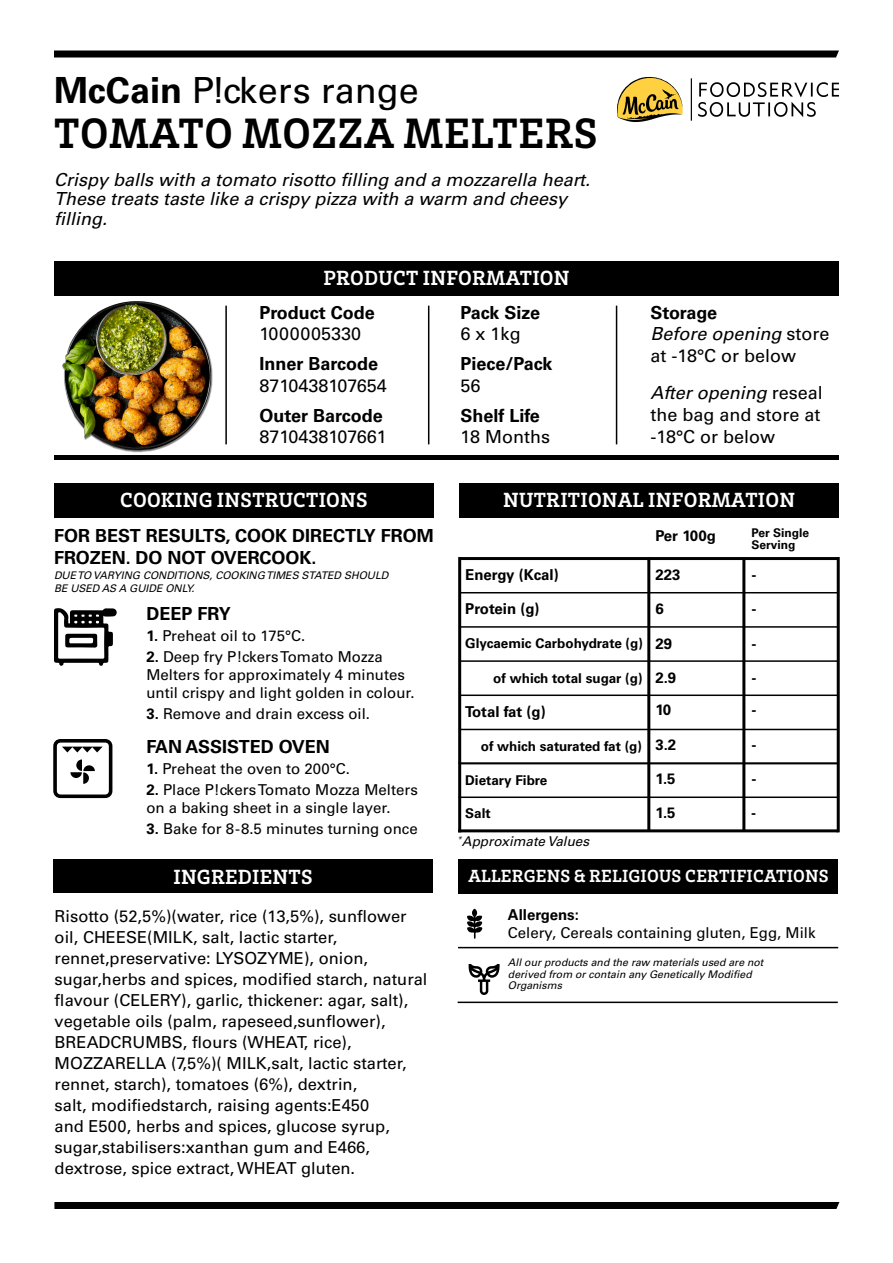
<style>
.page{position:relative;width:893px;height:1263px;background:#fff}
.page>*{position:absolute;margin:0;border:0;box-sizing:border-box;transform-origin:0 0}
.t1{font:700 43.5px "Brix Slab";letter-spacing:.015em;color:#000}
.t2{font:36px "Univers LT Std";color:#000}
.t3{font:700 21px "Brix Slab";letter-spacing:.015em;color:#fff}
.t4{font:700 18px/21.6px "Univers LT Std";color:#000}
.t5{font:18px/21.6px "Univers LT Std";color:#000}
.t6{font:italic 18px/19.5px "Univers LT Std";color:#000}
.t7{font:700 18px "Brix Slab";letter-spacing:.015em;color:#fff}
.t8{font:16.5px/21px "Univers LT Std";color:#000}
.t9{font:15px/18px "Univers LT Std";color:#000}
.t10{font:700 15px "Univers LT Std";color:#000}
.t11{font:700 13.5px "Univers LT Std";color:#000}
.t12{font:italic 13.5px "Univers LT Std";color:#000}
.t13{font:700 12px/12px "Univers LT Std";color:#000}
.t14{font:italic 10.5px/11.2px "Univers LT Std";color:#000}
.s1{font-weight:700}
.s2{font-style:italic}
</style>
<div class="page">
<hr style="left:458px;top:829px;width:380px;height:3px;background:#000">
<hr style="left:458px;top:762px;width:380px;height:2px;background:#000">
<hr style="left:428px;top:306px;width:1px;height:138px;background:#000">
<svg style="left:54px;top:50px;width:785px;height:8px"></svg>
<img style="left:617px;top:77px;width:222px;height:45px">
<div style="left:54px;top:261px;width:785px;height:35px;background:#000"></div>
<div style="left:54px;top:455px;width:785px;height:5px;background:#000"></div>
<div style="left:459px;top:483px;width:380px;height:34px;background:#000"></div>
<hr style="left:225px;top:306px;width:2px;height:138px;background:#000">
<hr style="left:616px;top:306px;width:1px;height:138px;background:#000">
<div style="left:54px;top:483px;width:380px;height:34px;background:#000"></div>
<div style="left:53px;top:859px;width:380px;height:34px;background:#000"></div>
<div style="left:54px;top:1202px;width:785px;height:7px;background:#000"></div>
<hr style="left:459px;top:557px;width:380px;height:3px;background:#000">
<hr style="left:459px;top:592px;width:380px;height:1px;background:#000">
<hr style="left:459px;top:626px;width:380px;height:2px;background:#000">
<hr style="left:459px;top:660px;width:380px;height:2px;background:#000">
<hr style="left:459px;top:694px;width:380px;height:2px;background:#000">
<hr style="left:459px;top:729px;width:380px;height:1px;background:#000">
<hr style="left:742px;top:557px;width:3px;height:274px;background:#000">
<hr style="left:837px;top:557px;width:3px;height:275px;background:#000">
<hr style="left:647px;top:557px;width:3px;height:274px;background:#000">
<hr style="left:458px;top:557px;width:3px;height:275px;background:#000">
<svg style="left:54px;top:608px;width:63px;height:58px"></svg>
<div style="left:458px;top:859px;width:380px;height:34px;background:#000"></div>
<svg style="left:467px;top:908px;width:15px;height:31px"></svg>
<hr style="left:458px;top:947px;width:380px;height:1px;background:#000">
<hr style="left:458px;top:1001px;width:380px;height:2px;background:#000">
<svg style="left:469px;top:964px;width:31px;height:31px"></svg>
<img style="left:62px;top:301px;width:151px;height:152px">
<hr style="left:458px;top:796px;width:380px;height:2px;background:#000">
<svg style="left:53px;top:739px;width:60px;height:60px"></svg>
<h2 class="t2" style="left:54px;top:69px;width:366px"><span class="s1">McCain</span> P!ckers range</h2>
<h1 class="t1" style="left:54px;top:105px;width:545px">TOMATO MOZZA MELTERS</h1>
<p class="t6" style="left:54px;top:170px;width:538px">Crispy balls with a tomato risotto filling and a mozzarella heart.<br>These treats taste like a crispy pizza with a warm and cheesy filling.</p>
<p class="t3" style="left:323px;top:264px;width:247px">PRODUCT INFORMATION</p>
<p class="t4" style="left:259px;top:302px;width:117px">Product Code</p>
<p class="t5" style="left:259px;top:323px;width:103px">1000005330</p>
<p class="t4" style="left:259px;top:353px;width:120px">Inner Barcode</p>
<p class="t5" style="left:259px;top:375px;width:129px">8710438107654</p>
<p class="t4" style="left:259px;top:405px;width:125px">Outer Barcode</p>
<p class="t5" style="left:259px;top:426px;width:129px">8710438107661</p>
<p class="t4" style="left:460px;top:302px;width:81px">Pack Size</p>
<p class="t5" style="left:460px;top:323px;width:62px">6 x 1kg</p>
<p class="t4" style="left:460px;top:353px;width:93px">Piece/Pack</p>
<p class="t5" style="left:460px;top:375px;width:22px">56</p>
<p class="t4" style="left:460px;top:405px;width:81px">Shelf Life</p>
<p class="t5" style="left:460px;top:426px;width:91px">18 Months</p>
<p class="t5" style="left:650px;top:302px;width:181px"><span class="s1">Storage<br></span><span class="s2">Before opening</span> store at -18°C or below</p>
<p class="t5" style="left:650px;top:382px;width:174px"><span class="s2">After opening</span> reseal the bag and store at -18°C or below</p>
<p class="t3" style="left:120px;top:486px;width:249px">COOKING INSTRUCTIONS</p>
<p class="t4" style="left:54px;top:525px;width:381px">FOR BEST RESULTS, COOK DIRECTLY FROM<br>FROZEN. DO NOT OVERCOOK.</p>
<p class="t14" style="left:54px;top:569px;width:336px;line-height:12.6px">DUE TO VARYING CONDITIONS, COOKING TIMES STATED SHOULD<br>BE USED AS A GUIDE ONLY.</p>
<p class="t4" style="left:146px;top:602px;width:86px">DEEP FRY</p>
<p class="t9" style="left:146px;top:626px;width:160px"><span class="s1">1.</span> Preheat oil to 175°C.</p>
<p class="t9" style="left:146px;top:647px;width:270px"><span class="s1">2.</span> Deep fry P!ckers Tomato Mozza<br>Melters for approximately 4 minutes until crispy and light golden in colour.</p>
<p class="t9" style="left:146px;top:704px;width:225px"><span class="s1">3.</span> Remove and drain excess oil.</p>
<p class="t4" style="left:146px;top:736px;width:185px">FAN ASSISTED OVEN</p>
<p class="t9" style="left:146px;top:759px;width:205px"><span class="s1">1.</span> Preheat the oven to 200°C.</p>
<p class="t9" style="left:146px;top:780px;width:273px"><span class="s1">2.</span> Place P!ckers Tomato Mozza Melters on a baking sheet in a single layer.</p>
<p class="t9" style="left:146px;top:819px;width:273px"><span class="s1">3.</span> Bake for 8-8.5 minutes turning once</p>
<p class="t3" style="left:173px;top:863px;width:140px">INGREDIENTS</p>
<p class="t8" style="left:55px;top:905px;width:374px">Risotto (52,5%)(water, rice (13,5%), sunflower oil, CHEESE(MILK, salt, lactic starter, rennet,preservative: LYSOZYME), onion, sugar,herbs and spices, modified starch, natural flavour (CELERY), garlic, thickener: agar, salt), vegetable oils (palm, rapeseed,sunflower), BREADCRUMBS, flours (WHEAT, rice), MOZZARELLA (7,5%)( MILK,salt, lactic starter, rennet, starch), tomatoes (6%), dextrin,<br>salt, modifiedstarch, raising agents:E450<br>and E500, herbs and spices, glucose syrup, sugar,stabilisers:xanthan gum and E466, dextrose, spice extract, WHEAT gluten.</p>
<p class="t3" style="left:503px;top:486px;width:293px">NUTRITIONAL INFORMATION</p>
<p class="t10" style="left:465px;top:566px;width:95px">Energy (Kcal)</p>
<p class="t10" style="left:465px;top:600px;width:76px">Protein (g)</p>
<p class="t11" style="left:465px;top:636px;width:179px">Glycaemic Carbohydrate (g)</p>
<p class="t11" style="left:493px;top:670px;width:151px">of which total sugar (g)</p>
<p class="t10" style="left:465px;top:703px;width:82px">Total fat (g)</p>
<p class="t11" style="left:481px;top:738px;width:163px">of which saturated fat (g)</p>
<p class="t10" style="left:655px;top:526px;width:62px">Per 100g</p>
<p class="t13" style="left:752px;top:527px;width:59px">Per Single<br>Serving</p>
<p class="t10" style="left:655px;top:566px;width:27px">223</p>
<p class="t10" style="left:752px;top:566px;width:6px">-</p>
<p class="t10" style="left:655px;top:600px;width:10px">6</p>
<p class="t10" style="left:752px;top:600px;width:6px">-</p>
<p class="t10" style="left:655px;top:634px;width:18px">29</p>
<p class="t10" style="left:752px;top:634px;width:6px">-</p>
<p class="t10" style="left:655px;top:669px;width:22px">2.9</p>
<p class="t10" style="left:752px;top:669px;width:6px">-</p>
<p class="t10" style="left:655px;top:701px;width:17px">10</p>
<p class="t10" style="left:752px;top:701px;width:6px">-</p>
<p class="t10" style="left:655px;top:735px;width:22px">3.2</p>
<p class="t10" style="left:752px;top:735px;width:6px">-</p>
<p class="t11" style="left:465px;top:773px;width:84px">Dietary Fibre</p>
<p class="t10" style="left:655px;top:770px;width:22px">1.5</p>
<p class="t10" style="left:752px;top:770px;width:6px">-</p>
<p class="t11" style="left:465px;top:805px;width:27px">Salt</p>
<p class="t10" style="left:655px;top:804px;width:22px">1.5</p>
<p class="t10" style="left:751px;top:804px;width:6px">-</p>
<p class="t12" style="left:458px;top:834px;width:133px"><sup>*</sup>Approximate Values</p>
<p class="t7" style="left:468px;top:864px;width:362px">ALLERGENS &amp; RELIGIOUS CERTIFICATIONS</p>
<p class="t10" style="left:508px;top:906px;width:73px">Allergens:</p>
<p class="t9" style="left:508px;top:924px;width:309px">Celery, Cereals containing gluten, Egg, Milk</p>
<p class="t14" style="left:508px;top:957px;width:257px">All our products and the raw materials used are not derived from or contain any Genetically Modified<br>Organisms</p>
</div>
